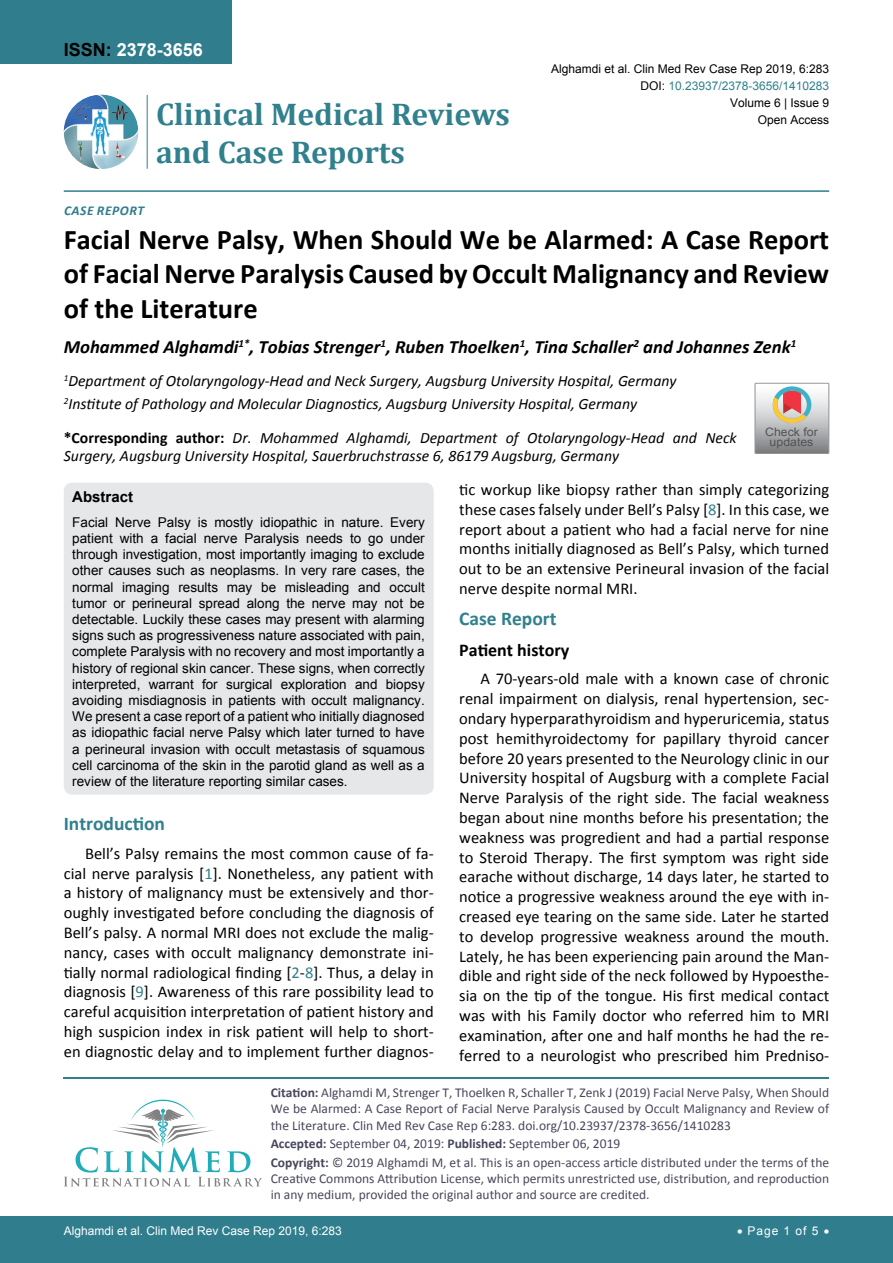
<style>
.page{position:relative;width:893px;height:1263px;background:#fff}
.page>*{position:absolute;margin:0;border:0;box-sizing:border-box;transform-origin:0 0}
.t1{font:700 31.5px "Cambria";color:#30808d}
.t2{font:700 28.5px/34.5px "Calibri";color:#000;text-align:justify}
.t3{font:700 19.5px "Calibri";color:#30808d}
.t4{font:italic 700 18.75px "Calibri";color:#000}
.t5{font:700 18px "Arial";color:#fff}
.t6{font:700 18px "Calibri";color:#000}
.t7{font:16.5px/19.8px "Calibri";color:#000;text-align:justify}
.t8{font:italic 15.75px/23.1px "Calibri";color:#000}
.t9{font:700 15px "Arial";color:#000}
.t10{font:13.5px/16.2px "Arial";color:#000;text-align:justify}
.t11{font:13.5px/16.2px "Calibri";color:#47475c;text-align:justify}
.t12{font:italic 700 13.5px "Calibri";letter-spacing:.04em;color:#307d8d}
.t13{font:12px "Arial";color:#000}
.t14{font:12px "Arial";color:#fff}
.t15{font:12px "Arial";color:#30808d}
.t16{font:11.7px/10.1px "Arial";color:#535353;text-align:center;scale:1.06 1}
.s1{color:#000}
.s2{color:#30808d}
.s3{font-weight:700;font-style:normal}
.s4{font-weight:700}
</style>
<div class="page">
<hr style="left:64px;top:1077px;width:765px;height:1px;background:#30808d">
<svg style="left:64px;top:1100px;width:198px;height:86px"></svg>
<div style="left:0;top:0;width:231px;height:64px;background:#307d8d"></div>
<hr style="left:64px;top:190px;width:765px;height:2px;background:#307d8d">
<div style="left:0;top:1217px;width:893px;height:46px;background:#307d8d"></div>
<img style="left:64px;top:95px;width:74px;height:74px;border-radius:37px">
<hr style="left:147px;top:95px;width:1px;height:74px;background:#307d8d">
<div style="left:64px;top:483px;width:370px;height:311px;background:#e6e7e8;border-radius:9px"></div>
<svg style="left:755px;top:383px;width:74px;height:70px;background:#bdb6b3"></svg>
<p class="t5" style="left:64px;top:38px;width:141px"><span class="s1">ISSN:</span> 2378-3656</p>
<h1 class="t1" style="left:156px;top:92px;width:355px">Clinical Medical Reviews</h1>
<h1 class="t1" style="left:156px;top:130px;width:250px">and Case Reports</h1>
<p class="t12" style="left:64px;top:202px;width:75px">Case Report</p>
<p class="t13" style="left:551px;top:60px;width:280px">Alghamdi et al. Clin Med Rev Case Rep 2019, 6:283</p>
<p class="t13" style="left:730px;top:95px;width:101px">Volume 6 | Issue 9</p>
<p class="t15" style="left:640px;top:78px;width:190px"><span class="s1">DOI:</span> 10.23937/2378-3656/1410283</p>
<p class="t13" style="left:758px;top:112px;width:73px">Open Access</p>
<h2 class="t2" style="left:64px;top:222px;width:767px">Facial Nerve Palsy, When Should We be Alarmed: A Case Report of Facial Nerve Paralysis Caused by Occult Malignancy and Review of the Literature</h2>
<p class="t4" style="left:64px;top:335px;width:734px">Mohammed Alghamdi<sup>1*</sup>, Tobias Strenger<sup>1</sup>, Ruben Thoelken<sup>1</sup>, Tina Schaller<sup>2</sup> and Johannes Zenk<sup>1</sup></p>
<p class="t8" style="left:64px;top:369px;width:614px"><sup>1</sup>Department of Otolaryngology-Head and Neck Surgery, Augsburg University Hospital, Germany<br><sup>2</sup>Institute of Pathology and Molecular Diagnostics, Augsburg University Hospital, Germany</p>
<p class="t16" style="left:765px;top:427px;width:51px">Check for updates</p>
<p class="t7" style="left:459px;top:480px;width:371px">tic workup like biopsy rather than simply categorizing these cases falsely under Bell’s Palsy [<span class="s2">8</span>]. In this case, we report about a patient who had a facial nerve for nine months initially diagnosed as Bell’s Palsy, which turned out to be an extensive Perineural invasion of the facial nerve despite normal MRI.</p>
<p class="t3" style="left:459px;top:606px;width:99px">Case Report</p>
<p class="t6" style="left:459px;top:639px;width:112px">Patient history</p>
<p class="t7" style="left:459px;top:669px;width:371px;text-indent:21px">A 70-years-old male with a known case of chronic renal impairment on dialysis, renal hypertension, sec&shy;ondary hyperparathyroidism and hyperuricemia, status post hemithyroidectomy for papillary thyroid cancer before 20 years presented to the Neurology clinic in our University hospital of Augsburg with a complete Facial Nerve Paralysis of the right side. The facial weakness began about nine months before his presentation; the weakness was progredient and had a partial response to Steroid Therapy. The first symptom was right side earache without discharge, 14 days later, he started to notice a progressive weakness around the eye with in&shy;creased eye tearing on the same side. Later he started to develop progressive weakness around the mouth.<br>Lately, he has been experiencing pain around the Man&shy;dible and right side of the neck followed by Hypoesthe&shy;sia on the tip of the tongue. His first medical contact was with his Family doctor who referred him to MRI examination, after one and half months he had the re&shy;ferred to a neurologist who prescribed him Predniso-</p>
<p class="t8" style="left:64px;top:427px;width:674px;line-height:18.9px"><span class="s3">*Corresponding author:</span> Dr. Mohammed Alghamdi, Department of Otolaryngology-Head and Neck<br>Surgery, Augsburg University Hospital, Sauerbruchstrasse 6, 86179 Augsburg, Germany</p>
<p class="t9" style="left:72px;top:487px;width:62px">Abstract</p>
<p class="t10" style="left:72px;top:514px;width:354px">Facial Nerve Palsy is mostly idiopathic in nature. Every patient with a facial nerve Paralysis needs to go under through investigation, most importantly imaging to exclude other causes such as neoplasms. In very rare cases, the normal imaging results may be misleading and occult tumor or perineural spread along the nerve may not be detectable. Luckily these cases may present with alarming signs such as progressiveness nature associated with pain, complete Paralysis with no recovery and most importantly a history of regional skin cancer. These signs, when correctly interpreted, warrant for surgical exploration and biopsy avoiding misdiagnosis in patients with occult malignancy.<br>We present a case report of a patient who initially diagnosed as idiopathic facial nerve Palsy which later turned to have a perineural invasion with occult metastasis of squamous cell carcinoma of the skin in the parotid gland as well as a review of the literature reporting similar cases.</p>
<p class="t3" style="left:64px;top:811px;width:103px">Introduction</p>
<p class="t7" style="left:64px;top:843px;width:371px;text-indent:21px">Bell’s Palsy remains the most common cause of fa&shy;cial nerve paralysis [<span class="s2">1</span>]. Nonetheless, any patient with a history of malignancy must be extensively and thor&shy;oughly investigated before concluding the diagnosis of Bell’s palsy. A normal MRI does not exclude the malig&shy;nancy, cases with occult malignancy demonstrate ini&shy;tially normal radiological finding [<span class="s2">2</span>-<span class="s2">8</span>]. Thus, a delay in diagnosis [<span class="s2">9</span>]. Awareness of this rare possibility lead to careful acquisition interpretation of patient history and high suspicion index in risk patient will help to short&shy;en diagnostic delay and to implement further diagnos-</p>
<p class="t11" style="left:271px;top:1084px;width:560px"><span class="s4">Citation:</span> Alghamdi M, Strenger T, Thoelken R, Schaller T, Zenk J (2019) Facial Nerve Palsy, When Should We be Alarmed: A Case Report of Facial Nerve Paralysis Caused by Occult Malignancy and Review of the Literature. Clin Med Rev Case Rep 6:283. doi.org/10.23937/2378-3656/1410283</p>
<p class="t11" style="left:271px;top:1154px;width:560px"><span class="s4">Copyright:</span> © 2019 Alghamdi M, et al. This is an open-access article distributed under the terms of the Creative Commons Attribution License, which permits unrestricted use, distribution, and reproduction in any medium, provided the original author and source are credited.</p>
<p class="t11" style="left:271px;top:1135px;width:351px"><span class="s4">Accepted:</span> September 04, 2019: <span class="s4">Published:</span> September 06, 2019</p>
<p class="t14" style="left:64px;top:1223px;width:280px">Alghamdi et al. Clin Med Rev Case Rep 2019, 6:283</p>
<p class="t14" style="left:737px;top:1223px;width:94px">• Page 1 of 5 •</p>
</div>
